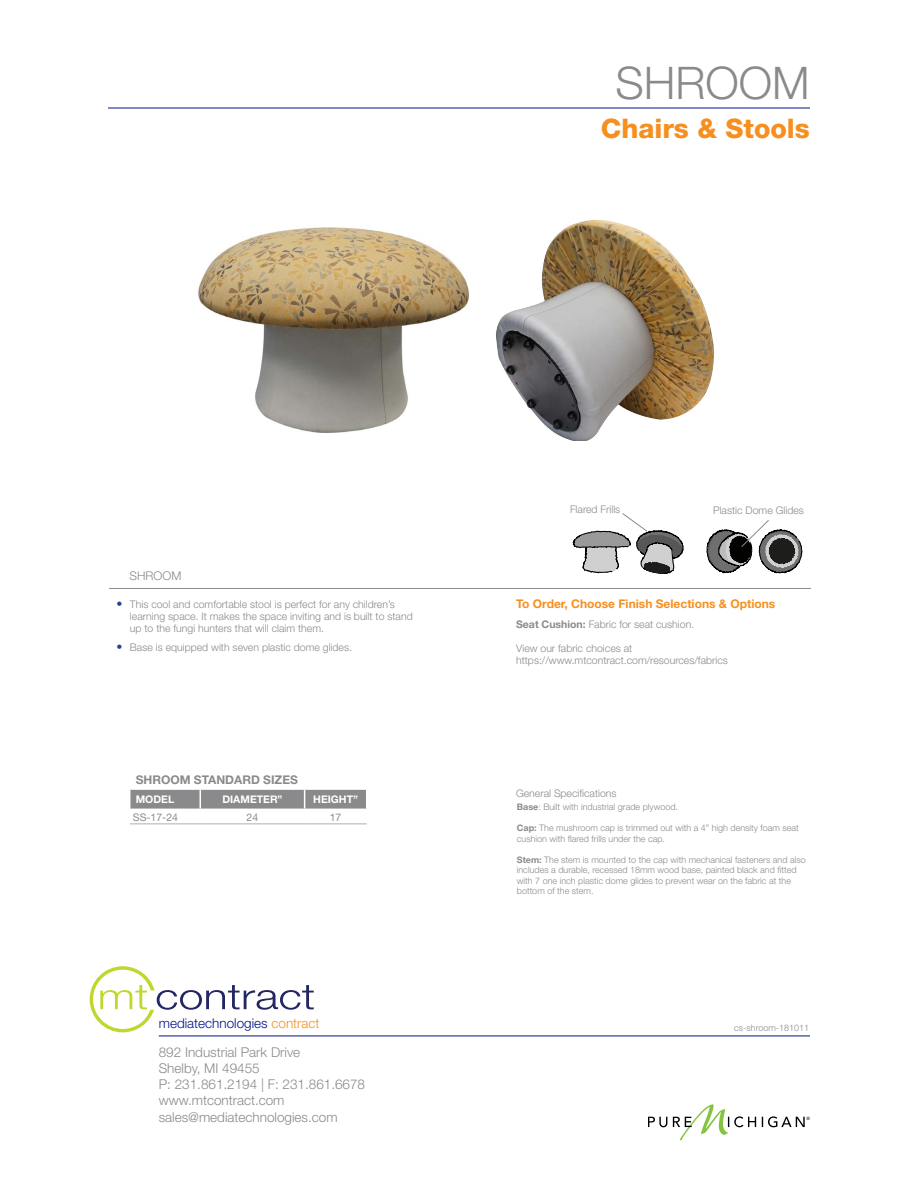
<style>
.page{position:relative;width:918px;height:1188px;background:#fff}
.page>*{position:absolute;margin:0;border:0;box-sizing:border-box;transform-origin:0 0}
.t1{font:300 45px "Helvetica Neue LT Std";color:#8a8a8d}
.t2{font:800 27px "Helvetica Neue LT Std";color:#f78f1e}
.t3{font:300 13.5px/16.2px "Helvetica Neue LT Std";color:#8a8a8d}
.t4{font:300 13.5px "Helvetica Neue LT Std";color:#001589}
.t5{font:700 12px "Helvetica Neue LT Std";color:#f78f1e}
.t6{font:700 12px "Helvetica Neue LT Std";color:#8a8a8d}
.t7{font:300 12px "Helvetica Neue LT Std";color:#8a8a8d}
.t8{font:300 10.5px/12px "Helvetica Neue LT Std";color:#8a8a8d}
.t9{font:700 10.5px "Helvetica Neue LT Std";color:#fff}
.t10{font:10.5px "Helvetica Neue LT Std";color:#8a8a8d}
.t11{font:300 9px/10.5px "Helvetica Neue LT Std";color:#8a8a8d}
.t12{font:4.5px "Helvetica Neue";color:#000}
.s1{font-size:12px;color:#25408f}
.s2{color:#f78f1e}
.s3{font-weight:700}
</style>
<div class="page">
<svg style="left:90px;top:966px;width:224px;height:66px"></svg>
<hr style="left:108px;top:108px;width:702px;height:1px;background:#001589">
<svg style="left:648px;top:1104px;width:157px;height:36px"></svg>
<hr style="left:159px;top:1036px;width:651px;height:1px;background:#001589">
<img style="left:198px;top:227px;width:271px;height:206px">
<img style="left:496px;top:219px;width:218px;height:222px">
<hr style="left:109px;top:588px;width:702px;height:1px;background:#8a8a8d">
<svg style="left:130px;top:790px;width:237px;height:19px;background:#8e8e91"></svg>
<hr style="left:130px;top:824px;width:70px;height:1px;background:#adafb2">
<hr style="left:200px;top:824px;width:105px;height:1px;background:#adafb2">
<hr style="left:305px;top:824px;width:62px;height:1px;background:#adafb2">
<svg style="left:573px;top:513px;width:111px;height:61px"></svg>
<svg style="left:706px;top:520px;width:97px;height:53px"></svg>
<h1 class="t1" style="left:616px;top:56px;width:196px">SHROOM</h1>
<h2 class="t2" style="left:601px;top:112px;width:211px">Chairs &amp; Stools</h2>
<h3 class="t7" style="left:130px;top:568px;width:53px">SHROOM</h3>
<p class="t8" style="left:130px;top:598px;width:284px;text-indent:-14px"><span class="s1">•</span> This cool and comfortable stool is perfect for any children’s learning space. It makes the space inviting and is built to stand up to the fungi hunters that will claim them.</p>
<p class="t8" style="left:116px;top:641px;width:237px"><span class="s1">•</span> Base is equipped with seven plastic dome glides.</p>
<h3 class="t6" style="left:136px;top:772px;width:162px">shroom Standard Sizes</h3>
<p class="t9" style="left:136px;top:793px;width:40px">MODEL</p>
<p class="t9" style="left:222px;top:793px;width:62px">diameter”</p>
<p class="t9" style="left:313px;top:793px;width:46px">HEIGHT”</p>
<p class="t10" style="left:133px;top:811px;width:47px">ss-17-24</p>
<p class="t10" style="left:247px;top:811px;width:13px">24</p>
<p class="t10" style="left:330px;top:811px;width:13px">17</p>
<h3 class="t4" style="left:159px;top:1015px;width:162px">mediatechnologies <span class="s2">contract</span></h3>
<h3 class="t3" style="left:159px;top:1044px;width:208px">892 Industrial Park Drive<br>Shelby, MI 49455<br>P: 231.861.2194 | F: 231.861.6678 www.mtcontract.com sales@mediatechnologies.com</h3>
<p class="t8" style="left:570px;top:503px;width:52px">Flared Frills</p>
<p class="t8" style="left:713px;top:504px;width:92px">Plastic Dome Glides</p>
<h3 class="t5" style="left:516px;top:596px;width:261px">To Order, Choose Finish Selections &amp; Options</h3>
<p class="t8" style="left:516px;top:618px;width:180px"><span class="s3">Seat Cushion:</span> Fabric for seat cushion.</p>
<p class="t8" style="left:516px;top:642px;width:213px">View our fabric choices at https://www.mtcontract.com/resources/fabrics</p>
<p class="t8" style="left:516px;top:787px;width:102px">General Specifications</p>
<p class="t11" style="left:517px;top:801px;width:163px"><span class="s3">Base</span>: Built with industrial grade plywood.</p>
<p class="t11" style="left:517px;top:822px;width:284px"><span class="s3">Cap:</span> The mushroom cap is trimmed out with a 4” high density foam seat cushion with flared frills under the cap.</p>
<p class="t11" style="left:517px;top:854px;width:290px"><span class="s3">Stem:</span> The stem is mounted to the cap with mechanical fasteners and also includes a durable, recessed 18mm wood base, painted black and fitted with 7 one inch plastic dome glides to prevent wear on the fabric at the bottom of the stem.</p>
<p class="t11" style="left:734px;top:1022px;width:77px">cs-shroom-181011</p>
<p class="t12" style="left:806px;top:1116px;width:5px">®</p>
</div>
